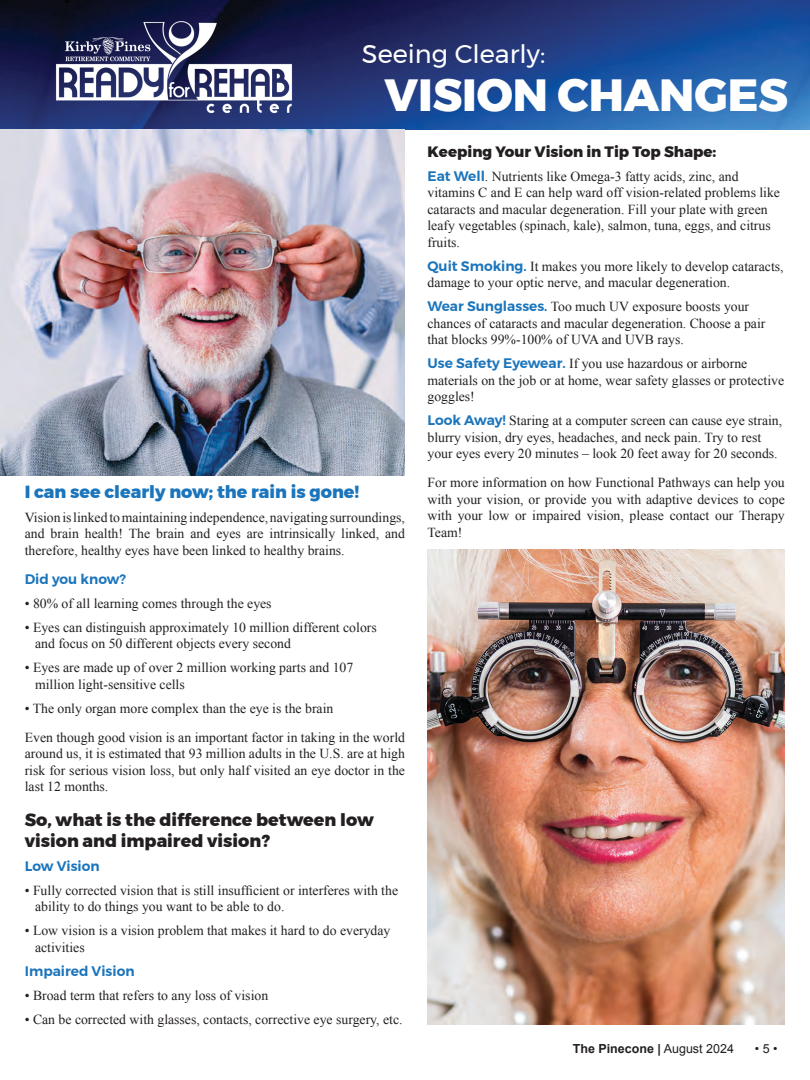
<style>
.page{position:relative;width:810px;height:1080px;background:#fff}
.page>*{position:absolute;margin:0;border:0;box-sizing:border-box;transform-origin:0 0}
.t1{font:800 45px "Montserrat";color:#fff}
.t2{font:25.62px "Montserrat";color:#fff}
.t3{font:800 17.5px/21px "Montserrat";color:#231f20}
.t4{font:800 17.5px "Montserrat";color:#1b75bc}
.t5{font:800 15px "Montserrat";color:#231f20}
.t6{font:13.75px/16.5px "Times New Roman";color:#231f20}
.t7{font:600 13.75px "Montserrat";color:#1b75bc}
.t8{font:700 12.5px "Arial";color:#231f20}
.t9{font:12.5px "Arial";color:#231f20}
.s1{font-family:"Montserrat";font-weight:600;color:#1b75bc}
.s2{font-style:italic}
.s3{font-weight:400}
</style>
<div class="page">
<img style="left:0;top:0;width:810px;height:130px">
<img style="left:55px;top:19px;width:239px;height:96px">
<img style="left:0;top:130px;width:405px;height:345px">
<img style="left:428px;top:549px;width:357px;height:475px">
<p class="t2" style="left:362px;top:34px;width:185px">Seeing Clearly:</p>
<p class="t1" style="left:384px;top:58px;width:405px">VISION CHANGES</p>
<p class="t4" style="left:25px;top:477px;width:336px">I can see clearly now; the rain is gone!</p>
<p class="t6" style="left:25px;top:508px;width:382px;text-align:justify">Vision is linked to maintaining independence, navigating surroundings, and brain health! The brain and eyes are intrinsically linked, and therefore, healthy eyes have been linked to healthy brains.</p>
<p class="t7" style="left:25px;top:568px;width:103px">Did you know?</p>
<p class="t6" style="left:25px;top:594px;width:248px">• 80% of all learning comes through the eyes</p>
<p class="t6" style="left:25px;top:618px;width:354px">• Eyes can distinguish approximately 10 million different colors</p>
<p class="t6" style="left:35px;top:635px;width:257px">and focus on 50 different objects every second</p>
<p class="t6" style="left:25px;top:659px;width:330px">• Eyes are made up of over 2 million working parts and 107</p>
<p class="t6" style="left:35px;top:675px;width:151px">million light-sensitive cells</p>
<p class="t6" style="left:25px;top:699px;width:310px">• The only organ more complex than the eye is the brain</p>
<p class="t6" style="left:25px;top:728px;width:382px;text-align:justify">Even though good vision is an important factor in taking in the world around us, it is estimated that 93 million adults in the U.S. are at high risk for serious vision loss, but only half visited an eye doctor in the last 12 months.</p>
<p class="t3" style="left:25px;top:809px;width:351px">So, what is the difference between low vision and impaired vision?</p>
<p class="t7" style="left:25px;top:855px;width:76px">Low Vision</p>
<p class="t6" style="left:25px;top:882px;width:375px">• Fully corrected vision that is still insufficient or interferes with the</p>
<p class="t6" style="left:35px;top:898px;width:251px">ability to do things you want to be able to do.</p>
<p class="t6" style="left:25px;top:922px;width:367px">• Low vision is a vision problem that makes it hard to do everyday</p>
<p class="t6" style="left:35px;top:939px;width:51px">activities</p>
<p class="t7" style="left:25px;top:960px;width:111px">Impaired Vision</p>
<p class="t6" style="left:25px;top:987px;width:245px">• Broad term that refers to any loss of vision</p>
<p class="t6" style="left:25px;top:1011px;width:379px">• Can be corrected with glasses, contacts, corrective eye surgery, etc.</p>
<p class="t5" style="left:428px;top:139px;width:290px">Keeping Your Vision in Tip Top Shape:</p>
<p class="t6" style="left:428px;top:168px;width:354px"><span class="s1">Eat Well</span>. Nutrients like Omega-3 fatty acids, zinc, and vitamins C and E can help ward off vision-related problems like cataracts and macular degeneration. Fill your plate with green leafy vegetables (spinach, kale), salmon, tuna, eggs, and citrus fruits.</p>
<p class="t6" style="left:428px;top:258px;width:358px"><span class="s1">Quit Smoking.</span> It makes you more likely to develop cataracts, damage to your optic nerve, and macular degeneration.</p>
<p class="t6" style="left:428px;top:298px;width:339px"><span class="s1">Wear Sunglasses.</span> Too much UV exposure boosts your chances of cataracts and macular degeneration. Choose a pair that blocks 99%-100% of UVA and UVB rays.</p>
<p class="t6" style="left:428px;top:355px;width:358px"><span class="s1">Use Safety Eyewear.</span> If you use hazardous or airborne materials on the job or at home, wear safety glasses or protective goggles!</p>
<p class="t6" style="left:428px;top:412px;width:356px"><span class="s1">Look Away!</span> Staring at a computer screen can cause eye strain, blurry vision, dry eyes, headaches, and neck pain. Try to rest your eyes every 20 minutes – look 20 feet away for 20 seconds.</p>
<p class="t6" style="left:428px;top:474px;width:359px;text-align:justify">For more information on how Functional Pathways can help you with your vision, or provide you with adaptive devices to cope with your low or impaired vision, please contact our Therapy Team!</p>
<p class="t8" style="left:573px;top:1040px;width:163px">The Pinecone <span class="s2">|</span> <span class="s3">August 2024</span></p>
<p class="t9" style="left:755px;top:1040px;width:24px">• 5 •</p>
</div>
